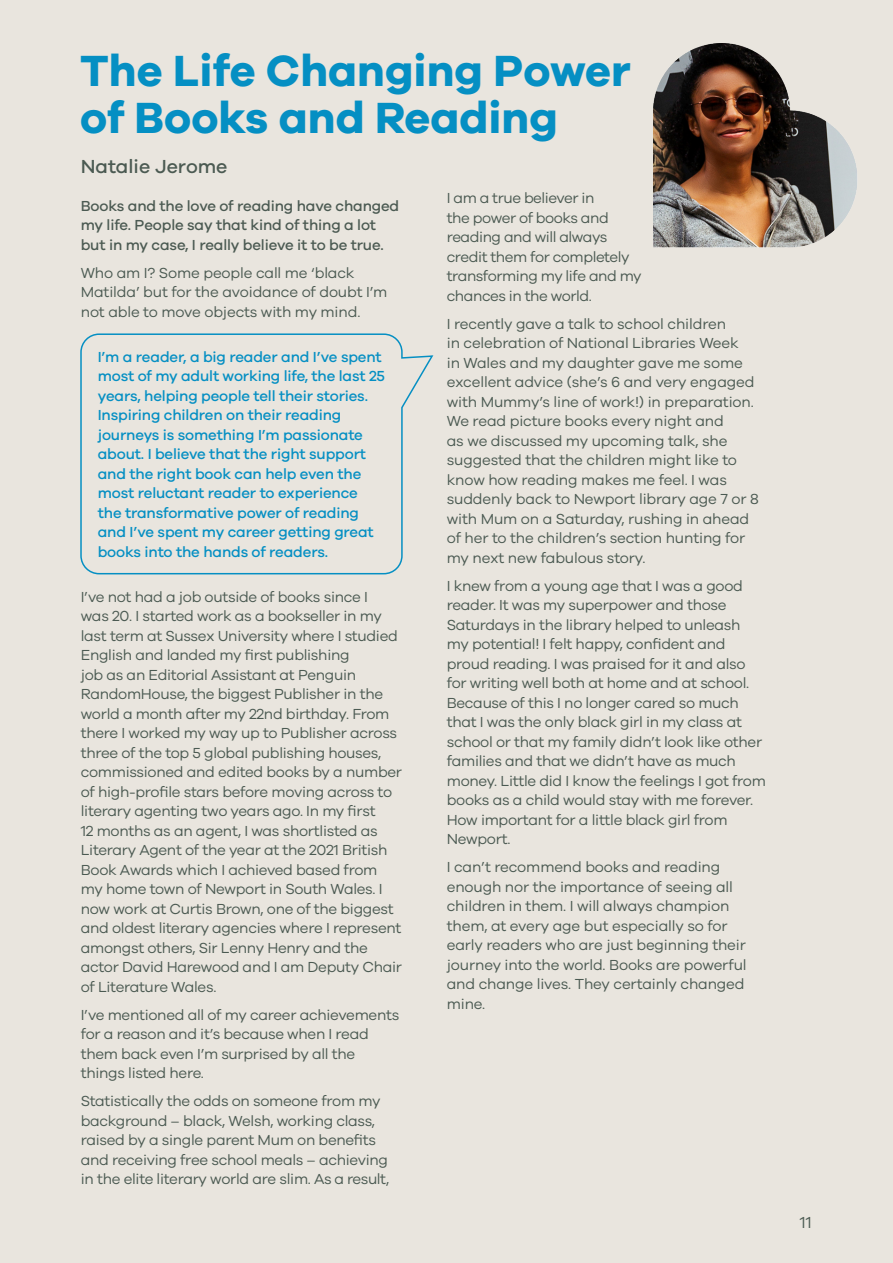
<style>
.page{position:relative;width:893px;height:1263px;background:#e9e5de}
.page>*{position:absolute;margin:0;border:0;box-sizing:border-box;transform-origin:0 0}
.Main_head{font:700 45px/46.5px "Galano Grotesque";color:#058fc3}
.B_head{font:500 19.5px "Galano Grotesque";color:#4b5a52}
.Body_Text_White{font:16.5px "Galano Grotesque";color:#4b5a52}
.Bios{font:15px/19.5px "Galano Grotesque";letter-spacing:-.02em;color:#4b5a52}
.Bios-2{font:500 15px/19.5px "Galano Grotesque";letter-spacing:-.01em;color:#058fc3}
.Bios-3{font:500 15px/19.5px "Galano Grotesque";letter-spacing:-.01em;color:#4b5a52}
</style>
<div class="page">
<svg style="left:80px;top:333px;width:354px;height:242px"></svg>
<img style="left:653px;top:43px;width:204px;height:205px">
<p class="Main_head" style="left:80px;top:46px;width:552px">The Life Changing Power of Books and Reading</p>
<p class="B_head" style="left:81px;top:154px;width:148px">Natalie Jerome</p>
<p class="Bios-3" style="left:81px;top:195px;width:320px">Books and the love of reading have changed my life. People say that kind of thing a lot but in my case, I really believe it to be true.</p>
<p class="Bios" style="left:81px;top:262px;width:308px">Who am I? Some people call me ‘black<br>Matilda’ but for the avoidance of doubt I’m not able to move objects with my mind.</p>
<p class="Bios-2" style="left:98px;top:346px;width:289px">I’m a reader, a big reader and I’ve spent most of my adult working life, the last 25 years, helping people tell their stories.<br>Inspiring children on their reading journeys is something I’m passionate about. I believe that the right support and the right book can help even the most reluctant reader to experience the transformative power of reading and I’ve spent my career getting great books into the hands of readers.</p>
<p class="Bios" style="left:81px;top:586px;width:323px">I’ve not had a job outside of books since I<br>was 20. I started work as a bookseller in my last term at Sussex University where I studied English and landed my first publishing<br>job as an Editorial Assistant at Penguin RandomHouse, the biggest Publisher in the world a month after my 22nd birthday. From there I worked my way up to Publisher across three of the top 5 global publishing houses, commissioned and edited books by a number of high-profile stars before moving across to literary agenting two years ago. In my first<br>12 months as an agent, I was shortlisted as Literary Agent of the year at the 2021 British Book Awards which I achieved based from my home town of Newport in South Wales. I now work at Curtis Brown, one of the biggest and oldest literary agencies where I represent amongst others, Sir Lenny Henry and the actor David Harewood and I am Deputy Chair of Literature Wales.</p>
<p class="Bios" style="left:81px;top:1004px;width:320px">I’ve mentioned all of my career achievements for a reason and it’s because when I read them back even I’m surprised by all the things listed here.</p>
<p class="Bios" style="left:81px;top:1091px;width:310px">Statistically the odds on someone from my background – black, Welsh, working class, raised by a single parent Mum on benefits and receiving free school meals – achieving in the elite literary world are slim. As a result,</p>
<p class="Bios" style="left:447px;top:188px;width:196px">I am a true believer in<br>the power of books and reading and will always credit them for completely transforming my life and my chances in the world.</p>
<p class="Bios" style="left:447px;top:313px;width:313px">I recently gave a talk to school children<br>in celebration of National Libraries Week<br>in Wales and my daughter gave me some excellent advice (she’s 6 and very engaged with Mummy’s line of work!) in preparation.<br>We read picture books every night and<br>as we discussed my upcoming talk, she suggested that the children might like to know how reading makes me feel. I was suddenly back to Newport library age 7 or 8 with Mum on a Saturday, rushing in ahead of her to the children’s section hunting for my next new fabulous story.</p>
<p class="Bios" style="left:447px;top:575px;width:321px">I knew from a young age that I was a good reader. It was my superpower and those Saturdays in the library helped to unleash my potential! I felt happy, confident and proud reading. I was praised for it and also for writing well both at home and at school.<br>Because of this I no longer cared so much that I was the only black girl in my class at school or that my family didn’t look like other families and that we didn’t have as much money. Little did I know the feelings I got from books as a child would stay with me forever.<br>How important for a little black girl from Newport.</p>
<p class="Bios" style="left:447px;top:857px;width:301px">I can’t recommend books and reading enough nor the importance of seeing all children in them. I will always champion them, at every age but especially so for early readers who are just beginning their journey into the world. Books are powerful and change lives. They certainly changed mine.</p>
<p class="Body_Text_White" style="left:800px;top:1213px;width:13px">11</p>
</div>
